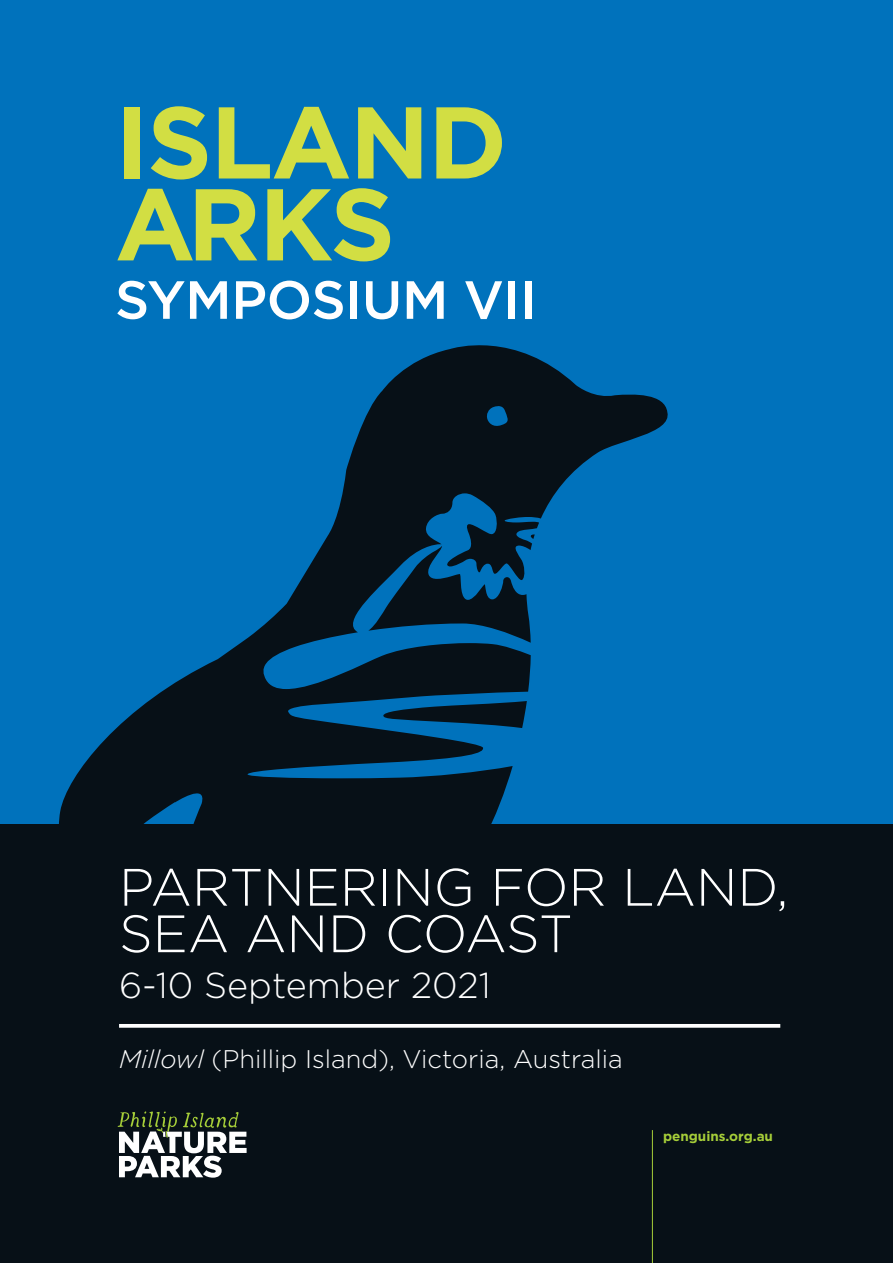
<style>
.page{position:relative;width:893px;height:1263px;background:#fff}
.page>*{position:absolute;margin:0;border:0;box-sizing:border-box;transform-origin:0 0}
.t1{font:300 52.5px/46.5px "Gotham";color:#fff}
.t2{font:300 36px "Gotham";color:#fff}
.t3{font:300 25.5px "Gotham";color:#fff}
.t4{font:700 13.5px "Gotham";color:#a6ce39}
.s1{font-style:italic}
</style>
<div class="page">
<div style="left:0;top:0;width:893px;height:940px;background:#0072bc"></div>
<div style="left:124px;top:107px;width:16px;height:71px;background:#d2de43"></div>
<svg style="left:151px;top:106px;width:56px;height:73px"></svg>
<svg style="left:219px;top:107px;width:130px;height:71px"></svg>
<svg style="left:358px;top:107px;width:63px;height:71px"></svg>
<svg style="left:436px;top:107px;width:66px;height:71px"></svg>
<svg style="left:117px;top:189px;width:140px;height:71px"></svg>
<svg style="left:267px;top:188px;width:123px;height:73px"></svg>
<svg style="left:117px;top:281px;width:110px;height:38px"></svg>
<svg style="left:236px;top:281px;width:107px;height:38px"></svg>
<div style="left:350px;top:281px;width:7px;height:38px;background:#fff"></div>
<svg style="left:366px;top:281px;width:32px;height:38px"></svg>
<svg style="left:407px;top:281px;width:37px;height:38px"></svg>
<svg style="left:465px;top:281px;width:37px;height:38px"></svg>
<div style="left:509px;top:281px;width:6px;height:38px;background:#fff"></div>
<div style="left:525px;top:281px;width:7px;height:38px;background:#fff"></div>
<svg style="left:57px;top:345px;width:615px;height:480px"></svg>
<div style="left:0;top:825px;width:893px;height:438px;background:#071017"></div>
<svg style="left:117px;top:1111px;width:130px;height:67px"></svg>
<hr style="left:652px;top:1130px;width:1px;height:133px;background:#a6ce39">
<svg style="left:119px;top:1024px;width:661px;height:4px;background:#edeeef"></svg>
<p class="t1" style="left:119px;top:862px;width:671px">PARTNERING FOR LAND,<br>SEA AND COAST</p>
<p class="t2" style="left:119px;top:963px;width:373px">6-10 September 2021</p>
<p class="t3" style="left:119px;top:1043px;width:505px"><span class="s1">Millowl</span> (Phillip Island), Victoria, Australia</p>
<p class="t4" style="left:663px;top:1127px;width:112px">penguins.org.au</p>
</div>
